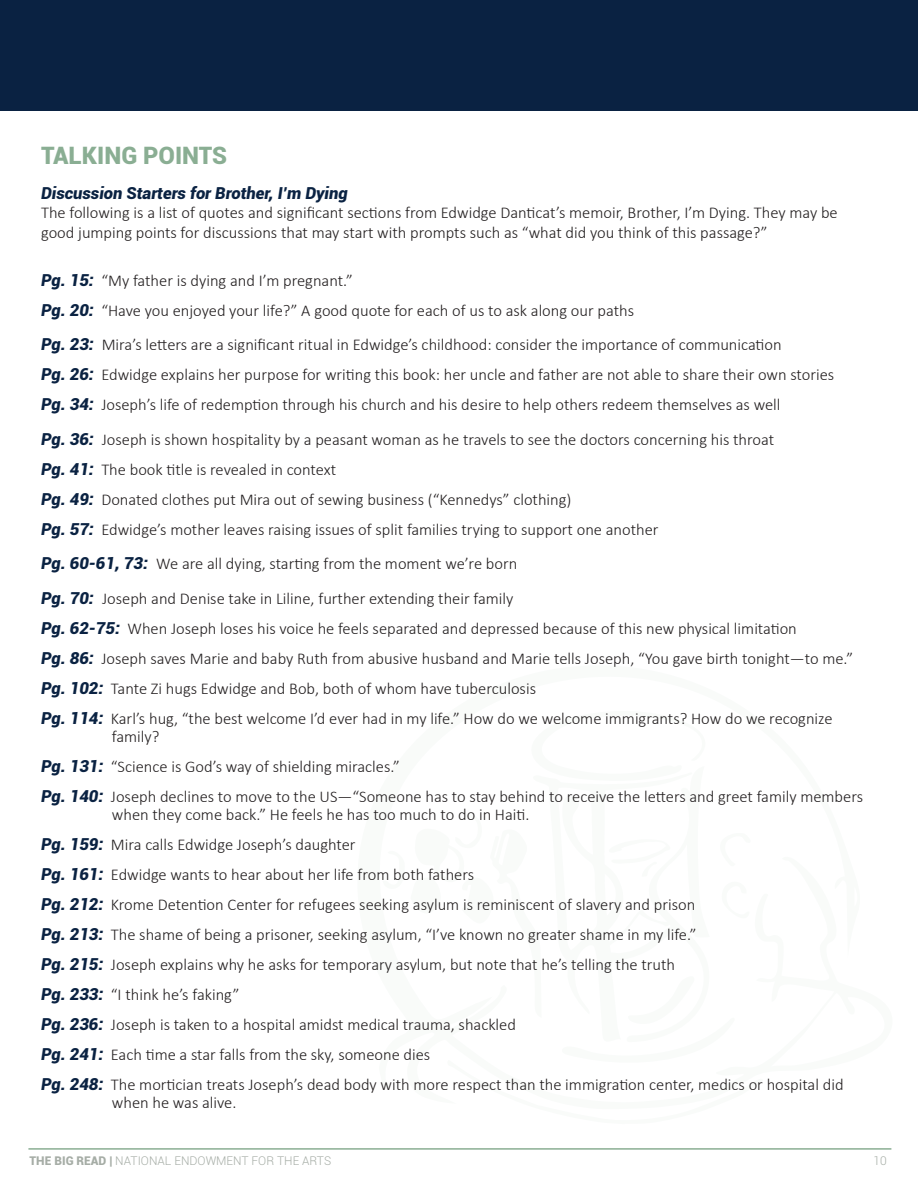
<style>
.page{position:relative;width:918px;height:1188px;background:#fff}
.page>*{position:absolute;margin:0;border:0;box-sizing:border-box;transform-origin:0 0}
.t1{font:900 24px "Roboto";color:#8aae93}
.t2{font:300 16.5px "Calibri";color:#231f20}
.t3{font:italic 900 16.5px "Roboto";color:#0a2242}
.t4{font:300 12px "Roboto";color:#a6ada6}
.s1{font-family:"Roboto";font-weight:900;font-style:italic;color:#0a2242}
.s2{font-weight:900}
</style>
<div class="page">
<hr style="left:28px;top:1148px;width:863px;height:2px;background:#8aae93">
<div style="left:0;top:0;width:918px;height:110px;background:#0a2242"></div>
<p class="t1" style="left:41px;top:139px;width:188px">TALKING POINTS</p>
<p class="t3" style="left:41px;top:181px;width:308px">Discussion Starters for Brother, I’m Dying</p>
<p class="t2" style="left:41px;top:203px;width:798px">The following is a list of quotes and significant sections from Edwidge Danticat’s memoir, Brother, I’m Dying. They may be</p>
<p class="t2" style="left:41px;top:222px;width:728px">good jumping points for discussions that may start with prompts such as “what did you think of this passage?”</p>
<p class="t2" style="left:41px;top:270px;width:313px"><span class="s1">Pg. 15:</span> “My father is dying and I’m pregnant.”</p>
<p class="t2" style="left:41px;top:300px;width:595px"><span class="s1">Pg. 20:</span> “Have you enjoyed your life?” A good quote for each of us to ask along our paths</p>
<p class="t2" style="left:41px;top:335px;width:742px"><span class="s1">Pg. 23:</span> Mira’s letters are a significant ritual in Edwidge’s childhood: consider the importance of communication</p>
<p class="t2" style="left:41px;top:365px;width:795px"><span class="s1">Pg. 26:</span> Edwidge explains her purpose for writing this book: her uncle and father are not able to share their own stories</p>
<p class="t2" style="left:41px;top:395px;width:741px"><span class="s1">Pg. 34:</span> Joseph’s life of redemption through his church and his desire to help others redeem themselves as well</p>
<p class="t2" style="left:41px;top:429px;width:735px"><span class="s1">Pg. 36:</span> Joseph is shown hospitality by a peasant woman as he travels to see the doctors concerning his throat</p>
<p class="t2" style="left:41px;top:459px;width:297px"><span class="s1">Pg. 41:</span> The book title is revealed in context</p>
<p class="t2" style="left:41px;top:489px;width:532px"><span class="s1">Pg. 49:</span> Donated clothes put Mira out of sewing business (“Kennedys” clothing)</p>
<p class="t2" style="left:41px;top:519px;width:619px"><span class="s1">Pg. 57:</span> Edwidge’s mother leaves raising issues of split families trying to support one another</p>
<p class="t2" style="left:41px;top:554px;width:478px"><span class="s1">Pg. 60-61, 73:</span> We are all dying, starting from the moment we’re born</p>
<p class="t2" style="left:41px;top:588px;width:474px"><span class="s1">Pg. 70:</span> Joseph and Denise take in Liline, further extending their family</p>
<p class="t2" style="left:41px;top:618px;width:757px"><span class="s1">Pg. 62-75:</span> When Joseph loses his voice he feels separated and depressed because of this new physical limitation</p>
<p class="t2" style="left:41px;top:648px;width:814px"><span class="s1">Pg. 86:</span> Joseph saves Marie and baby Ruth from abusive husband and Marie tells Joseph, “You gave birth tonight—to me.”</p>
<p class="t2" style="left:41px;top:678px;width:497px"><span class="s1">Pg. 102:</span> Tante Zi hugs Edwidge and Bob, both of whom have tuberculosis</p>
<p class="t2" style="left:41px;top:708px;width:793px"><span class="s1">Pg. 114:</span> Karl’s hug, “the best welcome I’d ever had in my life.” How do we welcome immigrants? How do we recognize</p>
<p class="t2" style="left:112px;top:726px;width:49px">family?</p>
<p class="t2" style="left:41px;top:756px;width:361px"><span class="s1">Pg. 131:</span> “Science is God’s way of shielding miracles.”</p>
<p class="t2" style="left:41px;top:786px;width:824px"><span class="s1">Pg. 140:</span> Joseph declines to move to the US—“Someone has to stay behind to receive the letters and greet family members</p>
<p class="t2" style="left:112px;top:804px;width:419px">when they come back.” He feels he has too much to do in Haiti.</p>
<p class="t2" style="left:41px;top:834px;width:316px"><span class="s1">Pg. 159:</span> Mira calls Edwidge Joseph’s daughter</p>
<p class="t2" style="left:41px;top:864px;width:435px"><span class="s1">Pg. 161:</span> Edwidge wants to hear about her life from both fathers</p>
<p class="t2" style="left:41px;top:894px;width:656px"><span class="s1">Pg. 212:</span> Krome Detention Center for refugees seeking asylum is reminiscent of slavery and prison</p>
<p class="t2" style="left:41px;top:924px;width:657px"><span class="s1">Pg. 213:</span> The shame of being a prisoner, seeking asylum, “I’ve known no greater shame in my life.”</p>
<p class="t2" style="left:41px;top:954px;width:636px"><span class="s1">Pg. 215:</span> Joseph explains why he asks for temporary asylum, but note that he’s telling the truth</p>
<p class="t2" style="left:41px;top:984px;width:200px"><span class="s1">Pg. 233:</span> “I think he’s faking”</p>
<p class="t2" style="left:41px;top:1014px;width:476px"><span class="s1">Pg. 236:</span> Joseph is taken to a hospital amidst medical trauma, shackled</p>
<p class="t2" style="left:41px;top:1044px;width:391px"><span class="s1">Pg. 241:</span> Each time a star falls from the sky, someone dies</p>
<p class="t2" style="left:41px;top:1074px;width:804px"><span class="s1">Pg. 248:</span> The mortician treats Joseph’s dead body with more respect than the immigration center, medics or hospital did</p>
<p class="t2" style="left:112px;top:1092px;width:126px">when he was alive.</p>
<p class="t4" style="left:30px;top:1152px;width:303px"><span class="s2">THE BIG READ |</span> NATIONAL ENDOWMENT FOR THE ARTS</p>
<p class="t4" style="left:874px;top:1152px;width:15px">10</p>
</div>
